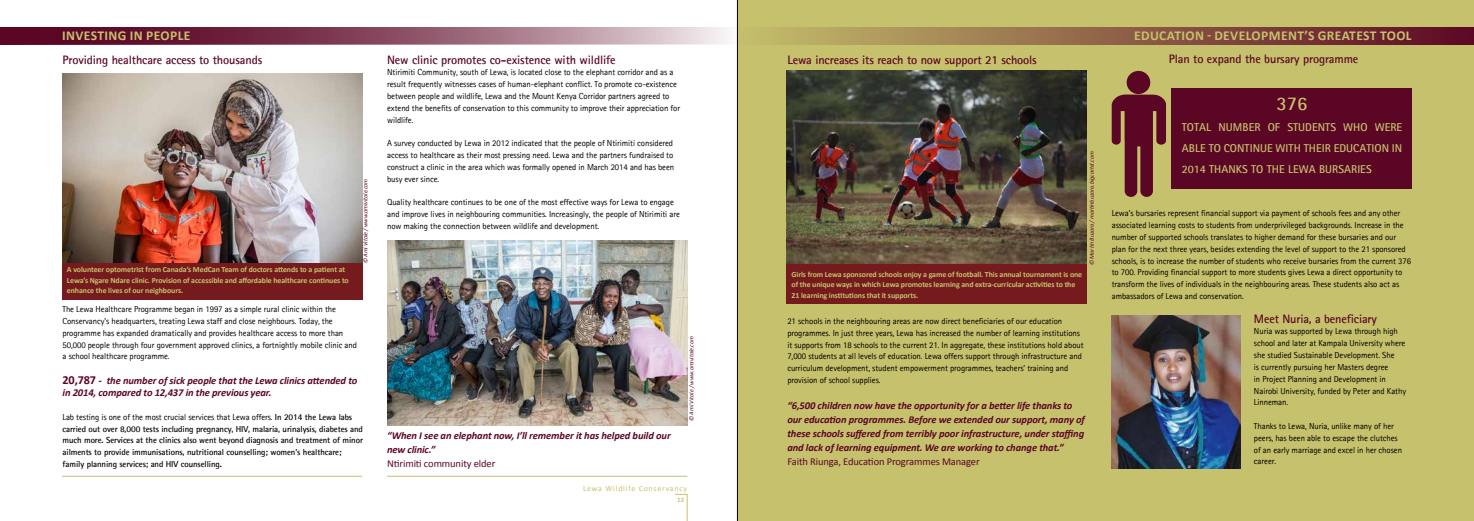
<style>
.page{position:relative;width:1474px;height:521px;background:#fff}
.page>*{position:absolute;margin:0;border:0;box-sizing:border-box;transform-origin:0 0}
.t1{font:700 19.25px "Rotis Sans Serif";color:#c6c16d}
.t2{font:700 13.56px "Calibri";letter-spacing:.03em;color:#c6c16d}
.t3{font:700 12.25px "Rotis Sans Serif";letter-spacing:-.01em;color:#5c0625}
.t4{font:700 11.38px/21px "Rotis Sans Serif";letter-spacing:.005em;color:#c6c16d;text-align:justify}
.t5{font:italic 700 10.5px/14px "Calibri";letter-spacing:-.01em;color:#5c0625}
.t6{font:10.5px "Calibri";letter-spacing:-.01em;color:#5c0625}
.t7{font:8.75px/11.8px "Rotis Sans Serif";letter-spacing:-.01em;color:#000}
.t8{font:700 8.75px/11.8px "Rotis Sans Serif";letter-spacing:-.01em;color:#000}
.t9{font:700 7.88px/10.5px "Calibri";letter-spacing:-.01em;color:#c6c16d}
.t10{font:7.88px "Calibri";letter-spacing:.1em;color:#c6c16d}
.t11{font:700 7px "Calibri";color:#cbc67a}
.t12{font:italic 6.12px "Calibri";letter-spacing:-.01em;color:#5c0625}
.s1{font-style:normal;font-size:12.25px}
.s2{font-size:11.38px}
.s3{font-weight:400}
</style>
<div class="page">
<svg style="left:0;top:44px;width:737px;height:1px"></svg>
<svg style="left:675px;top:494px;width:12px;height:27px"></svg>
<hr style="left:62px;top:476px;width:300px;height:1px;background:#c6c16d">
<hr style="left:387px;top:476px;width:300px;height:1px;background:#c6c16d">
<div style="left:737px;top:0;width:736px;height:521px;background:#c6c16d"></div>
<svg style="left:0;top:27px;width:737px;height:17px;background:#91576c"></svg>
<div style="left:738px;top:27px;width:735px;height:18px;background:linear-gradient(to right,#c5bf6c,#5d0825)"></div>
<svg style="left:62px;top:262px;width:300px;height:37px"></svg>
<img style="left:62px;top:73px;width:300px;height:189px">
<img style="left:387px;top:241px;width:300px;height:184px">
<div style="left:67px;top:263px;width:291px;height:33px;background:#761b1d"></div>
<img style="left:786px;top:71px;width:300px;height:193px">
<div style="left:786px;top:264px;width:300px;height:40px;background:#761b1d"></div>
<img style="left:1111px;top:315px;width:129px;height:154px">
<svg style="left:1111px;top:94px;width:55px;height:103px;background:#81473e"></svg>
<div style="left:1126px;top:71px;width:24px;height:23px;background:#5c0625;border-radius:50%"></div>
<div style="left:1171px;top:89px;width:240px;height:100px;background:#5c0625"></div>
<h2 class="t2" style="left:62px;top:26px;width:130px">INVESTING IN PEOPLE</h2>
<h2 class="t2" style="left:1134px;top:26px;width:279px">EDUCATION - DEVELOPMENT’S GREATEST TOOL</h2>
<h3 class="t3" style="left:387px;top:52px;width:230px">New clinic promotes co-existence with wildlife</h3>
<p class="t7" style="left:387px;top:66px;width:294px">Ntirimiti Community, south of Lewa, is located close to the elephant corridor and as a result frequently witnesses cases of human-elephant conflict. To promote co-existence between people and wildlife, Lewa and the Mount Kenya Corridor partners agreed to extend the benefits of conservation to this community to improve their appreciation for wildlife.</p>
<p class="t7" style="left:387px;top:137px;width:289px">A survey conducted by Lewa in 2012 indicated that the people of Ntirimiti considered access to healthcare as their most pressing need. Lewa and the partners fundraised to construct a clinic in the area which was formally opened in March 2014 and has been busy ever since.</p>
<p class="t7" style="left:387px;top:196px;width:294px">Quality healthcare continues to be one of the most effective ways for Lewa to engage and improve lives in neighbouring communities. Increasingly, the people of Ntirimiti are now making the connection between wildlife and development.</p>
<h3 class="t3" style="left:1168px;top:51px;width:191px">Plan to expand the bursary programme</h3>
<h3 class="t3" style="left:63px;top:52px;width:201px">Providing healthcare access to thousands</h3>
<h3 class="t3" style="left:787px;top:52px;width:251px">Lewa increases its reach to now support 21 schools</h3>
<h1 class="t1" style="left:1276px;top:92px;width:33px">376</h1>
<h3 class="t4" style="left:1181px;top:117px;width:222px">TOTAL NUMBER OF STUDENTS WHO WERE ABLE TO CONTINUE WITH THEIR EDUCATION IN 2014 THANKS TO THE LEWA BURSARIES</h3>
<p class="t12" style="left:1087px;top:265px;width:115px;rotate:-90deg">© Martin Buzora / martinbuzora.bigcartel.com</p>
<p class="t12" style="left:361px;top:263px;width:86px;rotate:-90deg">© Ami Vitale / www.amivitale.com</p>
<p class="t7" style="left:1111px;top:207px;width:301px">Lewa’s bursaries represent financial support via payment of schools fees and any other associated learning costs to students from underprivileged backgrounds. Increase in the number of supported schools translates to higher demand for these bursaries and our plan for the next three years, besides extending the level of support to the 21 sponsored schools, is to increase the number of students who receive bursaries from the current 376 to 700. Providing financial support to more students gives Lewa a direct opportunity to transform the lives of individuals in the neighbouring areas. These students also act as ambassadors of Lewa and conservation.</p>
<h3 class="t3" style="left:1253px;top:311px;width:125px">Meet Nuria, a beneficiary</h3>
<p class="t7" style="left:1253px;top:325px;width:154px">Nuria was supported by Lewa through high school and later at Kampala University where she studied Sustainable Development. She<br>is currently pursuing her Masters degree<br>in Project Planning and Development in Nairobi University, funded by Peter and Kathy Linneman.</p>
<p class="t7" style="left:1253px;top:420px;width:150px">Thanks to Lewa, Nuria, unlike many of her peers, has been able to escape the clutches of an early marriage and excel in her chosen career.</p>
<p class="t9" style="left:67px;top:264px;width:283px">A volunteer optometrist from Canada’s MedCan Team of doctors attends to a patient at<br>Lewa’s Ngare Ndare clinic. Provision of accessible and affordable healthcare continues to enhance the lives of our neighbours.</p>
<p class="t9" style="left:791px;top:268px;width:292px">Girls from Lewa sponsored schools enjoy a game of football. This annual tournament is one of the unique ways in which Lewa promotes learning and extra-curricular activities to the<br>21 learning institutions that it supports.</p>
<p class="t7" style="left:63px;top:303px;width:296px">The Lewa Healthcare Programme began in 1997 as a simple rural clinic within the Conservancy’s headquarters, treating Lewa staff and close neighbours. Today, the programme has expanded dramatically and provides healthcare access to more than 50,000 people through four government approved clinics, a fortnightly mobile clinic and a school healthcare programme.</p>
<p class="t5" style="left:63px;top:374px;width:296px;line-height:12.2px"><span class="s1">20,787</span> <span class="s2">-</span> the number of sick people that the Lewa clinics attended to in 2014, compared to 12,437 in the previous year.</p>
<p class="t8" style="left:63px;top:411px;width:302px"><span class="s3">Lab testing is one of the most crucial services that Lewa offers.</span> In 2014 the Lewa labs carried out over 8,000 tests including pregnancy, HIV, malaria, urinalysis, diabetes and much more. Services at the clinics also went beyond diagnosis and treatment of minor ailments to provide immunisations, nutritional counselling; women’s healthcare; family planning services; and HIV counselling.</p>
<p class="t7" style="left:787px;top:315px;width:298px">21 schools in the neighbouring areas are now direct beneficiaries of our education programmes. In just three years, Lewa has increased the number of learning institutions it supports from 18 schools to the current 21. In aggregate, these institutions hold about 7,000 students at all levels of education. Lewa offers support through infrastructure and curriculum development, student empowerment programmes, teachers’ training and provision of school supplies.</p>
<p class="t5" style="left:787px;top:398px;width:299px">“6,500 children now have the opportunity for a better life thanks to our education programmes. Before we extended our support, many of these schools suffered from terribly poor infrastructure, under staffing and lack of learning equipment. We are working to change that.”</p>
<p class="t6" style="left:787px;top:454px;width:194px">Faith Riunga, Education Programmes Manager</p>
<p class="t12" style="left:687px;top:421px;width:86px;rotate:-90deg">© Ami Vitale / www.amivitale.com</p>
<p class="t5" style="left:387px;top:428px;width:285px">“When I see an elephant now, I’ll remember it has helped build our new clinic.”</p>
<p class="t6" style="left:387px;top:456px;width:110px">Ntirimiti community elder</p>
<p class="t10" style="left:583px;top:483px;width:105px">Lewa Wildlife Conservancy</p>
<p class="t11" style="left:677px;top:494px;width:9px">12</p>
</div>
